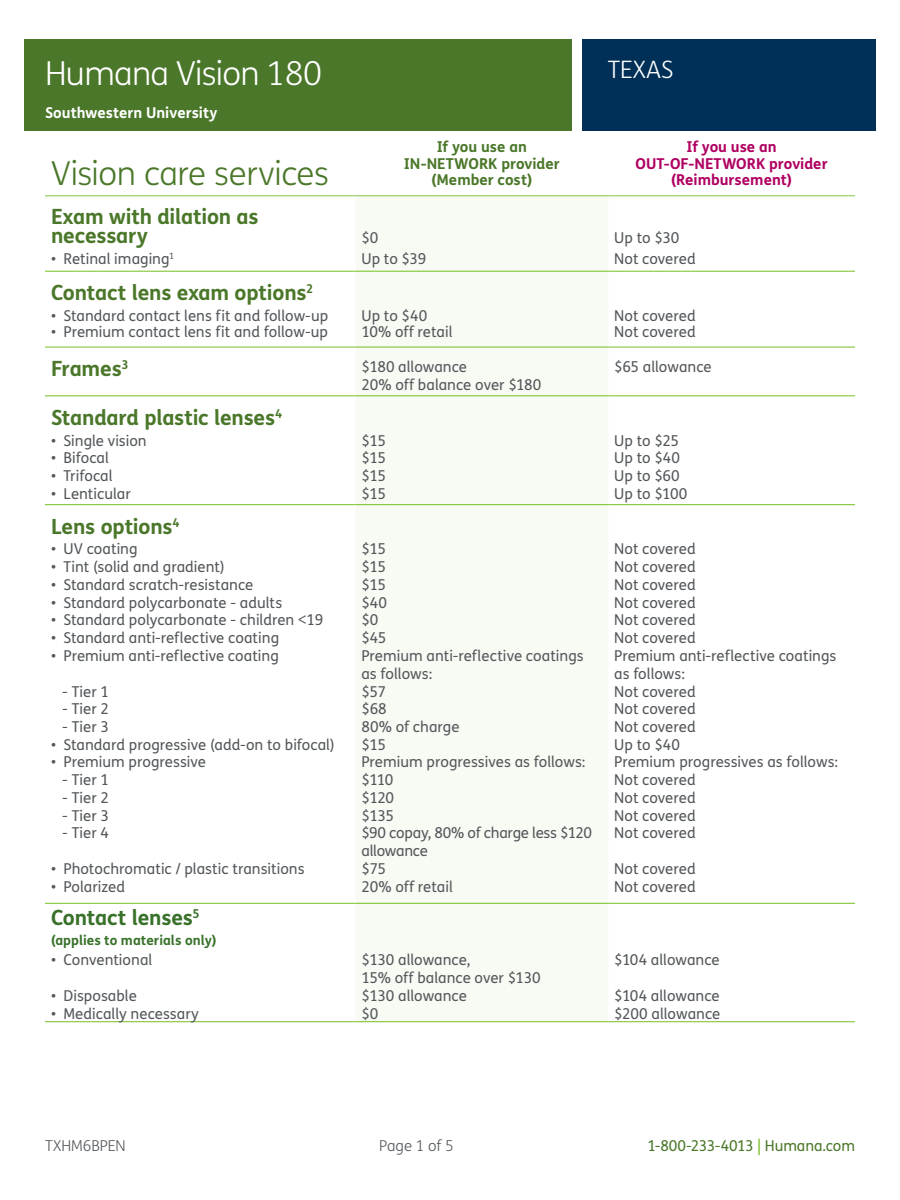
<style>
.page{position:relative;width:900px;height:1200px;background:#fff}
.page>*{position:absolute;margin:0;border:0;box-sizing:border-box;transform-origin:0 0}
.t1{font:300 33px "FS Humana";letter-spacing:-.01em;color:#4a7729}
.t2{font:300 33px "FS Humana";letter-spacing:-.02em;color:#fff}
.t3{font:300 24px "FS Humana";color:#fff}
.SUB_1_-_BOLD{font:700 21px/19.5px "FS Humana";letter-spacing:-.01em;color:#4a7729}
.Subhead_15_18_Dark_G{font:700 21px "FS Humana";letter-spacing:-.01em;color:#387129}
.Body{font:15px/18px "FS Humana";color:#53575a}
.t4{font:700 15px/16.5px "FS Humana";color:#af0061;text-align:center}
.t5{font:700 15px/16.5px "FS Humana";color:#4a7729;text-align:center}
.Body-2{font:15px/18px "FS Humana";letter-spacing:-.02em;color:#53575a}
.t6{font:15px "FS Humana";letter-spacing:-.005em;color:#4a7729}
.Sub_2_-_Bold{font:700 15px "FS Humana";color:#fff}
.t7{font:300 15px "FS Humana";letter-spacing:.005em;color:#53575a}
.Subhead_15_18_Dark_G-2{font:700 13.5px "FS Humana";letter-spacing:.005em;color:#387129}
.s1{color:#78be20}
</style>
<div class="page">
<div style="left:24px;top:39px;width:548px;height:92px;background:#4a7729"></div>
<div style="left:582px;top:39px;width:294px;height:92px;background:#003057"></div>
<div style="left:356px;top:196px;width:252px;height:825px;background:#f7fbf4"></div>
<hr style="left:45px;top:195px;width:311px;height:1px;background:#85c447">
<hr style="left:356px;top:195px;width:252px;height:1px;background:#85c447">
<hr style="left:608px;top:195px;width:247px;height:1px;background:#85c447">
<hr style="left:45px;top:271px;width:311px;height:1px;background:#78be20">
<hr style="left:356px;top:271px;width:252px;height:1px;background:#78be20">
<hr style="left:608px;top:271px;width:247px;height:1px;background:#78be20">
<hr style="left:45px;top:347px;width:311px;height:1px;background:#78be20">
<hr style="left:356px;top:347px;width:252px;height:1px;background:#78be20">
<hr style="left:608px;top:347px;width:247px;height:1px;background:#78be20">
<hr style="left:45px;top:395px;width:311px;height:1px;background:#78be20">
<hr style="left:356px;top:395px;width:252px;height:1px;background:#78be20">
<hr style="left:608px;top:395px;width:247px;height:1px;background:#78be20">
<hr style="left:45px;top:504px;width:311px;height:1px;background:#78be20">
<hr style="left:356px;top:504px;width:252px;height:1px;background:#78be20">
<hr style="left:608px;top:504px;width:247px;height:1px;background:#78be20">
<hr style="left:45px;top:903px;width:311px;height:1px;background:#78be20">
<hr style="left:356px;top:903px;width:252px;height:1px;background:#78be20">
<hr style="left:608px;top:903px;width:247px;height:1px;background:#78be20">
<hr style="left:45px;top:1021px;width:311px;height:1px;background:#78be20">
<hr style="left:356px;top:1021px;width:252px;height:1px;background:#78be20">
<hr style="left:608px;top:1021px;width:247px;height:1px;background:#78be20">
<h1 class="t2" style="left:45px;top:51px;width:279px">Humana Vision 180</h1>
<h2 class="t3" style="left:608px;top:53px;width:67px">TEXAS</h2>
<p class="Sub_2_-_Bold" style="left:45px;top:101px;width:174px">Southwestern University</p>
<h1 class="t1" style="left:51px;top:151px;width:279px">Vision care services</h1>
<p class="SUB_1_-_BOLD" style="left:51px;top:206px;width:209px">Exam with dilation as necessary</p>
<p class="t5" style="left:404px;top:138px;width:157px">If you use an<br>IN-NETWORK provider (Member cost)</p>
<p class="t4" style="left:636px;top:138px;width:193px">If you use an<br>OUT-OF-NETWORK provider (Reimbursement)</p>
<p class="Body" style="left:362px;top:229px;width:18px">$0</p>
<p class="Body" style="left:614px;top:229px;width:67px">Up to $30</p>
<p class="Body" style="left:51px;top:249px;width:125px">• Retinal imaging<sup>1</sup></p>
<p class="Body" style="left:362px;top:249px;width:66px">Up to $39</p>
<p class="Body" style="left:614px;top:249px;width:83px">Not covered</p>
<p class="SUB_1_-_BOLD" style="left:51px;top:282px;width:264px">Contact lens exam options<sup>2</sup></p>
<p class="Body" style="left:51px;top:306px;width:279px">• Standard contact lens fit and follow-up</p>
<p class="Body" style="left:362px;top:306px;width:67px">Up to $40</p>
<p class="Body" style="left:614px;top:306px;width:83px">Not covered</p>
<p class="Body" style="left:51px;top:323px;width:278px">• Premium contact lens fit and follow-up</p>
<p class="Body" style="left:362px;top:323px;width:93px">10% off retail</p>
<p class="Body" style="left:614px;top:323px;width:83px">Not covered</p>
<p class="SUB_1_-_BOLD" style="left:51px;top:358px;width:79px">Frames<sup>3</sup></p>
<p class="Body" style="left:362px;top:357px;width:107px">$180 allowance</p>
<p class="Body" style="left:362px;top:375px;width:181px">20% off balance over $180</p>
<p class="Body" style="left:614px;top:357px;width:99px">$65 allowance</p>
<p class="SUB_1_-_BOLD" style="left:51px;top:407px;width:233px">Standard plastic lenses<sup>4</sup></p>
<p class="Body" style="left:51px;top:431px;width:97px">• Single vision</p>
<p class="Body" style="left:362px;top:431px;width:26px">$15</p>
<p class="Body" style="left:614px;top:431px;width:66px">Up to $25</p>
<p class="Body" style="left:51px;top:449px;width:59px">• Bifocal</p>
<p class="Body" style="left:362px;top:449px;width:26px">$15</p>
<p class="Body" style="left:614px;top:449px;width:67px">Up to $40</p>
<p class="Body" style="left:51px;top:466px;width:63px">• Trifocal</p>
<p class="Body" style="left:362px;top:466px;width:26px">$15</p>
<p class="Body" style="left:614px;top:466px;width:67px">Up to $60</p>
<p class="Body" style="left:51px;top:484px;width:81px">• Lenticular</p>
<p class="Body" style="left:362px;top:484px;width:26px">$15</p>
<p class="Body" style="left:614px;top:484px;width:75px">Up to $100</p>
<p class="SUB_1_-_BOLD" style="left:51px;top:516px;width:130px">Lens options<sup>4</sup></p>
<p class="Body" style="left:51px;top:540px;width:88px">• UV coating</p>
<p class="Body" style="left:362px;top:540px;width:26px">$15</p>
<p class="Body" style="left:614px;top:540px;width:83px">Not covered</p>
<p class="Body" style="left:51px;top:558px;width:175px">• Tint (solid and gradient)</p>
<p class="Body" style="left:362px;top:558px;width:26px">$15</p>
<p class="Body" style="left:614px;top:558px;width:83px">Not covered</p>
<p class="Body" style="left:51px;top:575px;width:204px">• Standard scratch-resistance</p>
<p class="Body" style="left:362px;top:575px;width:26px">$15</p>
<p class="Body" style="left:614px;top:575px;width:83px">Not covered</p>
<p class="Body" style="left:51px;top:593px;width:233px">• Standard polycarbonate - adults</p>
<p class="Body" style="left:362px;top:593px;width:27px">$40</p>
<p class="Body" style="left:614px;top:593px;width:83px">Not covered</p>
<p class="Body" style="left:51px;top:611px;width:274px">• Standard polycarbonate - children &lt;19</p>
<p class="Body" style="left:362px;top:611px;width:18px">$0</p>
<p class="Body" style="left:614px;top:611px;width:83px">Not covered</p>
<p class="Body" style="left:51px;top:629px;width:230px">• Standard anti-reflective coating</p>
<p class="Body" style="left:362px;top:629px;width:26px">$45</p>
<p class="Body" style="left:614px;top:629px;width:83px">Not covered</p>
<p class="Body" style="left:51px;top:646px;width:229px">• Premium anti-reflective coating</p>
<p class="Body" style="left:362px;top:646px;width:224px">Premium anti-reflective coatings as follows:</p>
<p class="Body" style="left:614px;top:646px;width:224px">Premium anti-reflective coatings as follows:</p>
<p class="Body" style="left:62px;top:682px;width:48px">- Tier 1</p>
<p class="Body" style="left:362px;top:682px;width:26px">$57</p>
<p class="Body" style="left:614px;top:682px;width:83px">Not covered</p>
<p class="Body" style="left:62px;top:700px;width:48px">- Tier 2</p>
<p class="Body" style="left:362px;top:700px;width:27px">$68</p>
<p class="Body" style="left:614px;top:700px;width:83px">Not covered</p>
<p class="Body" style="left:62px;top:717px;width:48px">- Tier 3</p>
<p class="Body" style="left:362px;top:717px;width:100px">80% of charge</p>
<p class="Body" style="left:614px;top:717px;width:83px">Not covered</p>
<p class="Body" style="left:51px;top:735px;width:285px">• Standard progressive (add-on to bifocal)</p>
<p class="Body" style="left:362px;top:735px;width:26px">$15</p>
<p class="Body" style="left:614px;top:735px;width:67px">Up to $40</p>
<p class="Body" style="left:51px;top:753px;width:157px">• Premium progressive</p>
<p class="Body" style="left:362px;top:753px;width:225px">Premium progressives as follows:</p>
<p class="Body" style="left:614px;top:753px;width:225px">Premium progressives as follows:</p>
<p class="Body" style="left:62px;top:771px;width:48px">- Tier 1</p>
<p class="Body" style="left:362px;top:771px;width:33px">$110</p>
<p class="Body" style="left:614px;top:771px;width:83px">Not covered</p>
<p class="Body" style="left:62px;top:788px;width:48px">- Tier 2</p>
<p class="Body" style="left:362px;top:788px;width:34px">$120</p>
<p class="Body" style="left:614px;top:788px;width:83px">Not covered</p>
<p class="Body" style="left:62px;top:806px;width:48px">- Tier 3</p>
<p class="Body" style="left:362px;top:806px;width:34px">$135</p>
<p class="Body" style="left:614px;top:806px;width:83px">Not covered</p>
<p class="Body" style="left:62px;top:824px;width:48px">- Tier 4</p>
<p class="Body-2" style="left:362px;top:824px;width:232px">$90 copay, 80% of charge less $120 allowance</p>
<p class="Body" style="left:614px;top:824px;width:83px">Not covered</p>
<p class="Body" style="left:51px;top:860px;width:255px">• Photochromatic / plastic transitions</p>
<p class="Body" style="left:362px;top:860px;width:26px">$75</p>
<p class="Body" style="left:614px;top:860px;width:83px">Not covered</p>
<p class="Body" style="left:51px;top:877px;width:76px">• Polarized</p>
<p class="Body" style="left:362px;top:877px;width:93px">20% off retail</p>
<p class="Body" style="left:614px;top:877px;width:83px">Not covered</p>
<p class="Subhead_15_18_Dark_G" style="left:51px;top:901px;width:150px">Contact lenses<sup>5</sup></p>
<p class="Subhead_15_18_Dark_G-2" style="left:51px;top:929px;width:167px">(applies to materials only)</p>
<p class="Body" style="left:51px;top:950px;width:103px">• Conventional</p>
<p class="Body" style="left:362px;top:950px;width:111px">$130 allowance,</p>
<p class="Body" style="left:362px;top:968px;width:181px">15% off balance over $130</p>
<p class="Body" style="left:614px;top:950px;width:107px">$104 allowance</p>
<p class="Body" style="left:51px;top:986px;width:87px">• Disposable</p>
<p class="Body" style="left:362px;top:986px;width:107px">$130 allowance</p>
<p class="Body" style="left:614px;top:986px;width:107px">$104 allowance</p>
<p class="Body" style="left:51px;top:1004px;width:149px">• Medically necessary</p>
<p class="Body" style="left:362px;top:1004px;width:18px">$0</p>
<p class="Body" style="left:614px;top:1004px;width:108px">$200 allowance</p>
<p class="t7" style="left:45px;top:1136px;width:82px">TXHM6BPEN</p>
<p class="t7" style="left:379px;top:1136px;width:76px">Page 1 of 5</p>
<p class="t6" style="left:647px;top:1136px;width:209px">1-800-233-4013 <span class="s1">|</span> Humana.com</p>
</div>
